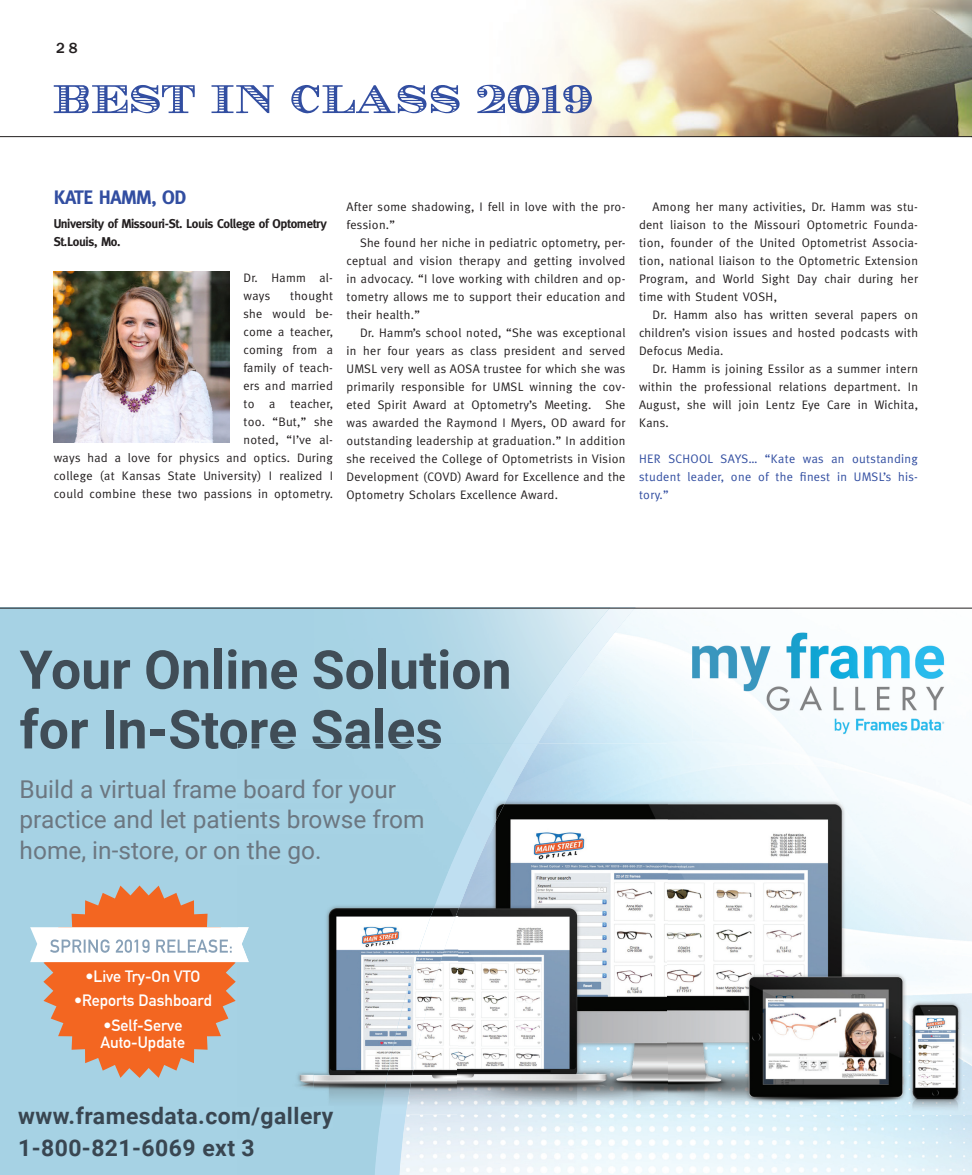
<style>
.page{position:relative;width:972px;height:1175px;background:#fff}
.page>*{position:absolute;margin:0;border:0;box-sizing:border-box;transform-origin:0 0}
.t1{font:700 53.55px/59.7px "Roboto";color:#404d57}
.t2{font:24.45px/30.6px "Roboto";color:#6c7781}
.t3{font:700 22.95px/32.1px "Roboto";letter-spacing:.02em;color:#394651}
.t4{font:700 19.5px "Meta";letter-spacing:-.025em;color:#324ea1}
.t5{font:700 16.05px/16.8px "DIN Alternate";color:#fff}
.CATEGORY{font:500 15px "Franklin Gothic";color:#231f20}
.t6{font:700 12.75px "Meta";letter-spacing:-.025em;color:#231f20}
.t7{font:12.3px/18px "Meta";letter-spacing:.025em;color:#231f20;text-align:justify}
.t8{font:12.3px/18px "Meta";letter-spacing:.025em;color:#324ea1;text-align:justify}
</style>
<div class="page">
<div style="left:0;top:609px;width:314px;height:565px;background:#a6d2e4"></div>
<img style="left:314px;top:609px;width:296px;height:134px">
<div style="left:314px;top:707px;width:127px;height:36px;background:#a7d3e4"></div>
<svg style="left:30px;top:885px;width:208px;height:192px;background:#daa082"></svg>
<img style="left:406px;top:1114px;width:566px;height:60px">
<img style="left:381px;top:1114px;width:25px;height:60px">
<div style="left:238px;top:749px;width:143px;height:425px;background:#a5d1e3"></div>
<img style="left:538px;top:743px;width:434px;height:371px">
<img style="left:512px;top:743px;width:26px;height:371px">
<img style="left:314px;top:743px;width:198px;height:371px">
<img style="left:295px;top:743px;width:146px;height:6px">
<img style="left:238px;top:743px;width:57px;height:6px">
<div style="left:238px;top:779px;width:158px;height:24px;background:#a6d2e4"></div>
<div style="left:238px;top:809px;width:187px;height:24px;background:#a6d2e4"></div>
<div style="left:238px;top:840px;width:81px;height:24px;background:#a6d2e4"></div>
<div style="left:238px;top:1106px;width:95px;height:22px;background:#a6d2e4"></div>
<img style="left:314px;top:1106px;width:19px;height:8px">
<img style="left:238px;top:1139px;width:16px;height:17px">
<img style="left:238px;top:927px;width:11px;height:35px">
<img style="left:692px;top:632px;width:261px;height:106px">
<hr style="left:0;top:608px;width:972px;height:1px;background:#231f20">
<img style="left:487px;top:0;width:485px;height:136px">
<hr style="left:0;top:136px;width:972px;height:1px;background:#231f20">
<svg style="left:54px;top:85px;width:141px;height:28px"></svg>
<svg style="left:291px;top:85px;width:169px;height:28px"></svg>
<svg style="left:212px;top:85px;width:62px;height:28px"></svg>
<svg style="left:477px;top:85px;width:115px;height:28px"></svg>
<img style="left:54px;top:271px;width:176px;height:171px">
<p class="CATEGORY" style="left:56px;top:38px;width:23px">28</p>
<p class="t4" style="left:54px;top:185px;width:134px">KATE HAMM, OD</p>
<p class="t6" style="left:54px;top:216px;width:275px">University of Missouri-St. Louis College of Optometry</p>
<p class="t6" style="left:54px;top:234px;width:68px">St.Louis, Mo.</p>
<p class="t7" style="left:243px;top:269px;width:91px">Dr. Hamm al&shy;ways</p>
<p class="t7" style="left:54px;top:287px;width:281px;text-align:right">thought<br>she would be-<br>come a teacher,<br>coming from a<br>family of teach-<br>ers and married<br>to a teacher,<br>too. “But,” she<br>noted, “I’ve al-<br>ways had a love for physics and optics. During college (at Kansas State University) I realized I could combine these two passions in optometry.</p>
<p class="t7" style="left:346px;top:197px;width:281px">After some shadowing, I fell in love with the pro&shy;fession.”</p>
<p class="t7" style="left:346px;top:233px;width:281px;text-indent:14px">She found her niche in pediatric optometry, per&shy;ceptual and vision therapy and getting involved in advocacy. “I love working with children and op&shy;tometry allows me to support their education and their health.”</p>
<p class="t7" style="left:346px;top:323px;width:281px;text-indent:14px">Dr. Hamm’s school noted, “She was exceptional in her four years as class president and served UMSL very well as AOSA trustee for which she was primarily responsible for UMSL winning the cov&shy;eted Spirit Award at Optometry’s Meeting. She was awarded the Raymond I Myers, OD award for outstanding leadership at graduation.” In addition she received the College of Optometrists in Vision Development (COVD) Award for Excellence and the Optometry Scholars Excellence Award.</p>
<p class="t7" style="left:639px;top:197px;width:281px;text-indent:14px">Among her many activities, Dr. Hamm was stu&shy;dent liaison to the Missouri Optometric Founda&shy;tion, founder of the United Optometrist Associa&shy;tion, national liaison to the Optometric Extension Program, and World Sight Day chair during her time with Student VOSH,</p>
<p class="t7" style="left:639px;top:305px;width:281px;text-indent:14px">Dr. Hamm also has written several papers on children’s vision issues and hosted podcasts with Defocus Media.</p>
<p class="t7" style="left:639px;top:359px;width:281px;text-indent:14px">Dr. Hamm is joining Essilor as a summer intern within the professional relations department. In August, she will join Lentz Eye Care in Wichita, Kans.</p>
<p class="t8" style="left:639px;top:449px;width:281px">HER SCHOOL SAYS… “Kate was an outstanding student leader, one of the finest in UMSL’s his&shy;tory.”</p>
<p class="t1" style="left:20px;top:638px;width:494px">Your Online Solution for In-Store Sales</p>
<p class="t2" style="left:20px;top:772px;width:406px">Build a virtual frame board for your practice and let patients browse from home, in-store, or on the go.</p>
<p class="t5" style="left:85px;top:966px;width:116px">•Live Try-On VTO</p>
<p class="t5" style="left:74px;top:991px;width:139px">•Reports Dashboard</p>
<p class="t5" style="left:101px;top:1015px;width:86px">•Self-Serve<br>Auto-Update</p>
<p class="t3" style="left:18px;top:1098px;width:317px">www.framesdata.com/gallery<br>1-800-821-6069 ext 3</p>
</div>
